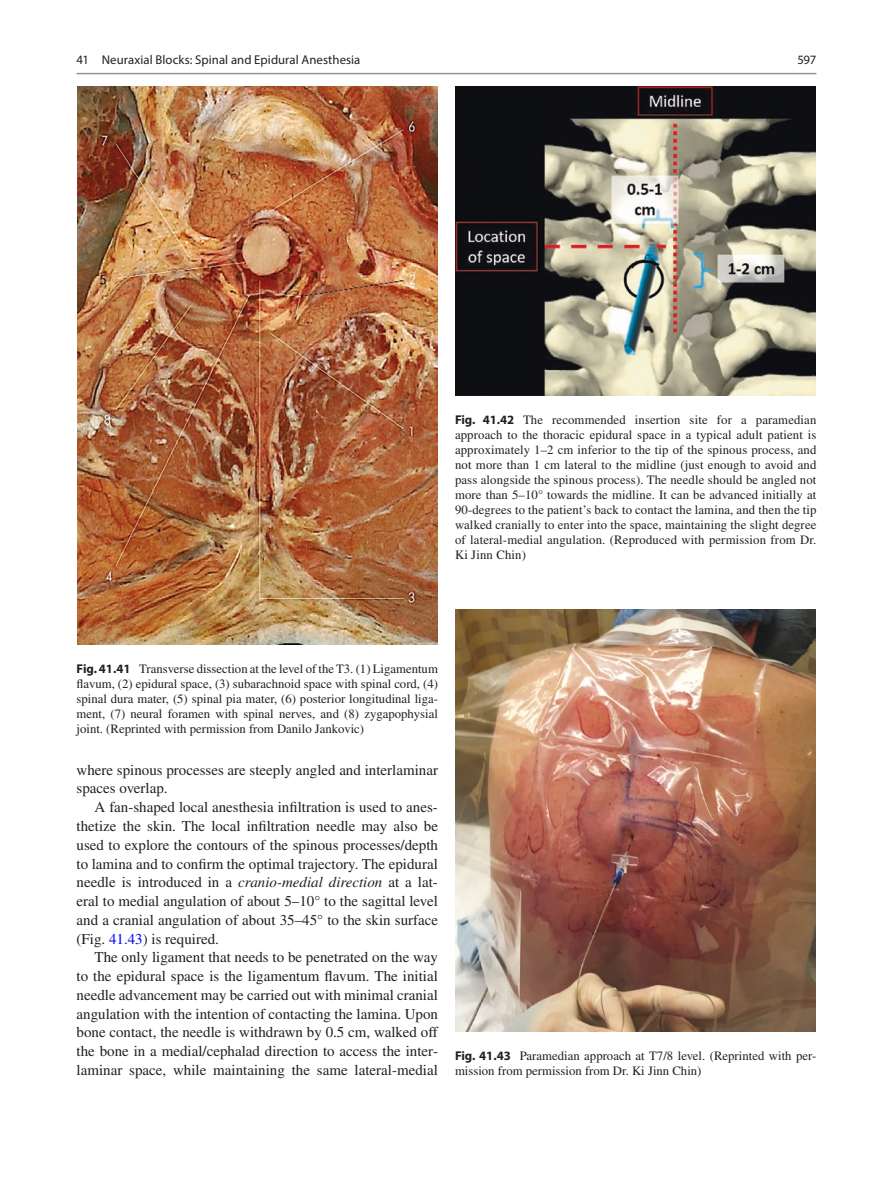
<style>
.page{position:relative;width:893px;height:1187px;background:#fff}
.page>*{position:absolute;margin:0;border:0;box-sizing:border-box;transform-origin:0 0}
.t1{font:15px/18.8px "Times LT Std";color:#231f20;text-align:justify}
.t2{font:12.75px/15px "Times LT Std";color:#231f20;text-align:justify}
.t3{font:12.75px "Myriad Pro Regular 3";letter-spacing:.005em;color:#231f20}
.t4{font:12.75px "Myriad Pro";color:#231f20}
.s1{font-family:"Myriad Pro";font-weight:700}
.s2{font-style:italic}
.s3{color:#00f}
</style>
<div class="page">
<img style="left:77px;top:87px;width:360px;height:557px">
<img style="left:456px;top:87px;width:360px;height:308px">
<img style="left:456px;top:610px;width:360px;height:421px">
<hr style="left:77px;top:73px;width:739px;height:1px;background:#939598">
<p class="t3" style="left:77px;top:52px;width:285px">41 Neuraxial Blocks: Spinal and Epidural Anesthesia</p>
<p class="t4" style="left:797px;top:52px;width:21px">597</p>
<p class="t2" style="left:455px;top:412px;width:363px"><span class="s1">Fig. 41.42</span> The recommended insertion site for a paramedian approach to the thoracic epidural space in a typical adult patient is approximately 1–2 cm inferior to the tip of the spinous process, and not more than 1 cm lateral to the midline (just enough to avoid and pass alongside the spinous process). The needle should be angled not more than 5–10° towards the midline. It can be advanced initially at 90-degrees to the patient’s back to contact the lamina, and then the tip walked cranially to enter into the space, maintaining the slight degree of lateral-medial angulation. (Reproduced with permission from Dr.<br>Ki Jinn Chin)</p>
<p class="t2" style="left:77px;top:661px;width:363px"><span class="s1">Fig. 41.41</span> Transverse dissection at the level of the T3. (1) Ligamentum flavum, (2) epidural space, (3) subarachnoid space with spinal cord, (4) spinal dura mater, (5) spinal pia mater, (6) posterior longitudinal liga&shy;ment, (7) neural foramen with spinal nerves, and (8) zygapophysial joint. (Reprinted with permission from Danilo Jankovic)</p>
<p class="t1" style="left:77px;top:760px;width:363px">where spinous processes are steeply angled and interlaminar spaces overlap.</p>
<p class="t1" style="left:77px;top:797px;width:363px;text-indent:18px">A fan-shaped local anesthesia infiltration is used to anes&shy;thetize the skin. The local infiltration needle may also be used to explore the contours of the spinous processes/depth to lamina and to confirm the optimal trajectory. The epidural needle is introduced in a <span class="s2">cranio-medial direction</span> at a lat&shy;eral to medial angulation of about 5–10° to the sagittal level and a cranial angulation of about 35–45° to the skin surface (Fig. <span class="s3">41.43</span>) is required.</p>
<p class="t1" style="left:77px;top:947px;width:363px;text-indent:18px">The only ligament that needs to be penetrated on the way to the epidural space is the ligamentum flavum. The initial needle advancement may be carried out with minimal cranial angulation with the intention of contacting the lamina. Upon bone contact, the needle is withdrawn by 0.5 cm, walked off the bone in a medial/cephalad direction to access the inter&shy;laminar space, while maintaining the same lateral-medial</p>
<p class="t2" style="left:455px;top:1047px;width:363px"><span class="s1">Fig. 41.43</span> Paramedian approach at T7/8 level. (Reprinted with per&shy;mission from permission from Dr. Ki Jinn Chin)</p>
</div>
